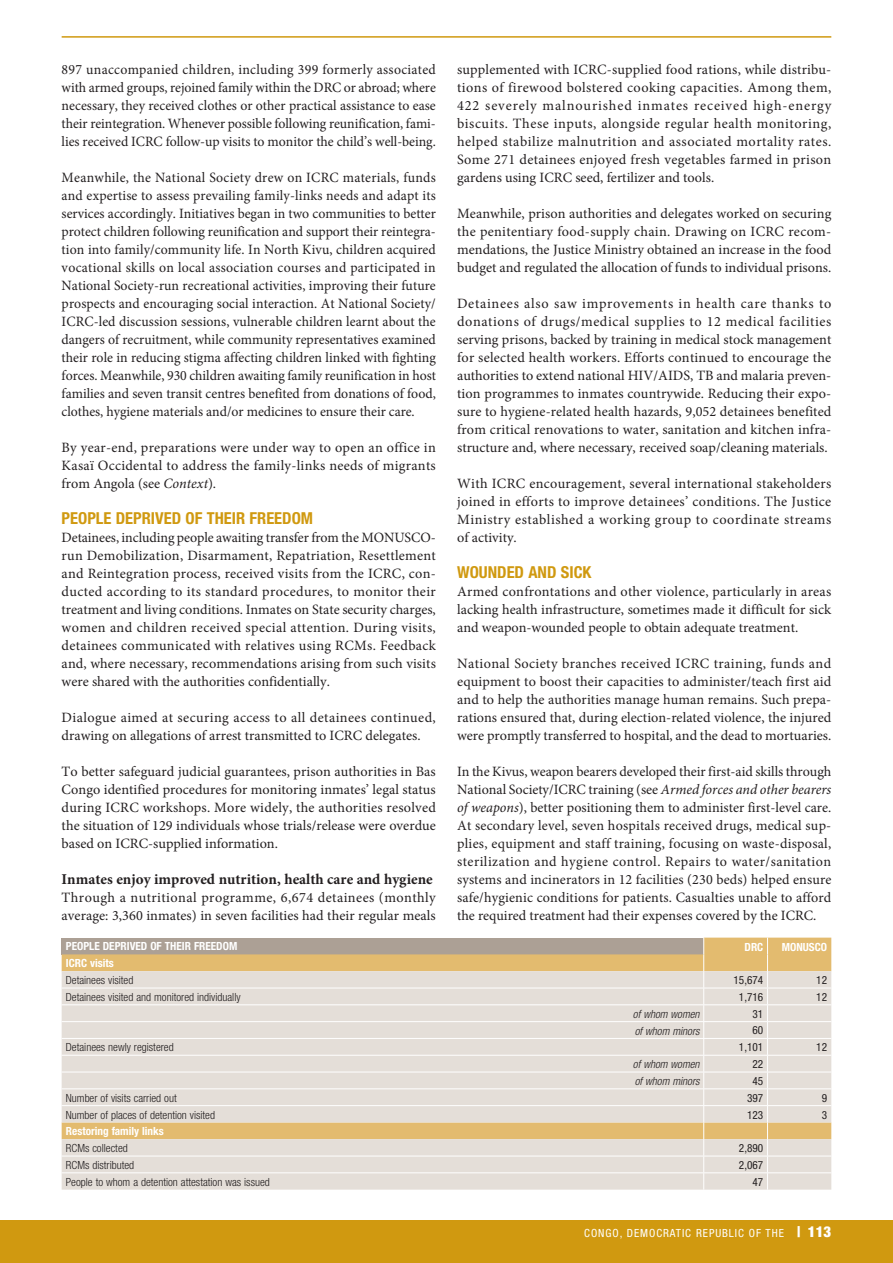
<style>
.page{position:relative;width:893px;height:1263px;background:#fff}
.page>*{position:absolute;margin:0;border:0;box-sizing:border-box;transform-origin:0 0}
.t1{font:700 condensed 16.5px "Helvetica Neue";color:#d09910}
.t2{font:700 15px "Minion Pro";color:#231f20}
.t3{font:14.25px/18px "Minion Pro";color:#231f20;text-align:justify}
.t4{font:300 condensed 11.25px "Helvetica Neue";color:#231f20}
.t5{font:700 condensed 11.25px "Helvetica Neue";color:#fff}
.t6{font:condensed 11.25px "Helvetica Neue";color:#231f20}
.t7{font:italic 300 condensed 11.25px "Helvetica Neue";color:#231f20}
.t8{font:condensed 11.25px "Helvetica Neue";letter-spacing:.085em;color:#fff}
.s1{font-style:italic}
.s2{font-weight:900;font-size:15px}
</style>
<div class="page">
<div style="left:0;top:1220px;width:893px;height:43px;background:#d09910"></div>
<hr style="left:62px;top:36px;width:769px;height:2px;background:#d09910">
<svg style="left:62px;top:938px;width:769px;height:33px;background:#ccaf7e"></svg>
<svg style="left:62px;top:971px;width:769px;height:219px;background:#e4dbd0"></svg>
<hr style="left:62px;top:988px;width:769px;height:1px;background:#fff">
<hr style="left:62px;top:1004px;width:769px;height:1px;background:#fff">
<hr style="left:62px;top:1021px;width:769px;height:1px;background:#fff">
<hr style="left:62px;top:1038px;width:769px;height:1px;background:#fff">
<hr style="left:62px;top:1055px;width:769px;height:1px;background:#fff">
<hr style="left:62px;top:1072px;width:769px;height:1px;background:#fff">
<hr style="left:62px;top:1088px;width:769px;height:1px;background:#fff">
<hr style="left:62px;top:1105px;width:769px;height:1px;background:#fff">
<hr style="left:62px;top:1156px;width:769px;height:1px;background:#fff">
<hr style="left:62px;top:1172px;width:769px;height:1px;background:#fff">
<svg style="left:703px;top:938px;width:1px;height:252px"></svg>
<svg style="left:767px;top:938px;width:1px;height:252px"></svg>
<p class="t3" style="left:62px;top:61px;width:376px">897 unaccompanied children, including 399 formerly associated with armed groups, rejoined family within the DRC or abroad; where necessary, they received clothes or other practical assistance to ease their reintegration. Whenever possible following reunification, fami&shy;lies received ICRC follow-up visits to monitor the child’s well-being.</p>
<p class="t3" style="left:62px;top:169px;width:376px">Meanwhile, the National Society drew on ICRC materials, funds and expertise to assess prevailing family-links needs and adapt its services accordingly. Initiatives began in two communities to better protect children following reunification and support their reintegra&shy;tion into family/community life. In North Kivu, children acquired vocational skills on local association courses and participated in National Society-run recreational activities, improving their future prospects and encouraging social interaction. At National Society/ ICRC-led discussion sessions, vulnerable children learnt about the dangers of recruitment, while community representatives examined their role in reducing stigma affecting children linked with fighting forces. Meanwhile, 930 children awaiting family reunification in host families and seven transit centres benefited from donations of food, clothes, hygiene materials and/or medicines to ensure their care.</p>
<p class="t3" style="left:62px;top:439px;width:376px">By year-end, preparations were under way to open an office in Kasaï Occidental to address the family-links needs of migrants from Angola (see <span class="s1">Context</span>).</p>
<p class="t1" style="left:62px;top:512px;width:253px">PEOPLE DEPRIVED OF THEIR FREEDOM</p>
<p class="t3" style="left:62px;top:529px;width:376px">Detainees, including people awaiting transfer from the MONUSCO&shy;run Demobilization, Disarmament, Repatriation, Resettlement and Reintegration process, received visits from the ICRC, con&shy;ducted according to its standard procedures, to monitor their treatment and living conditions. Inmates on State security charges, women and children received special attention. During visits, detainees communicated with relatives using RCMs. Feedback and, where necessary, recommendations arising from such visits were shared with the authorities confidentially.</p>
<p class="t3" style="left:62px;top:709px;width:376px">Dialogue aimed at securing access to all detainees continued, drawing on allegations of arrest transmitted to ICRC delegates.</p>
<p class="t3" style="left:62px;top:763px;width:376px">To better safeguard judicial guarantees, prison authorities in Bas Congo identified procedures for monitoring inmates’ legal status during ICRC workshops. More widely, the authorities resolved the situation of 129 individuals whose trials/release were overdue based on ICRC-supplied information.</p>
<p class="t2" style="left:62px;top:873px;width:373px">Inmates enjoy improved nutrition, health care and hygiene</p>
<p class="t3" style="left:62px;top:889px;width:376px">Through a nutritional programme, 6,674 detainees (monthly average: 3,360 inmates) in seven facilities had their regular meals</p>
<p class="t3" style="left:457px;top:61px;width:376px">supplemented with ICRC-supplied food rations, while distribu&shy;tions of firewood bolstered cooking capacities. Among them, 422 severely malnourished inmates received high-energy biscuits. These inputs, alongside regular health monitoring, helped stabilize malnutrition and associated mortality rates.<br>Some 271 detainees enjoyed fresh vegetables farmed in prison gardens using ICRC seed, fertilizer and tools.</p>
<p class="t3" style="left:457px;top:205px;width:376px">Meanwhile, prison authorities and delegates worked on securing the penitentiary food-supply chain. Drawing on ICRC recom&shy;mendations, the Justice Ministry obtained an increase in the food budget and regulated the allocation of funds to individual prisons.</p>
<p class="t3" style="left:457px;top:295px;width:376px">Detainees also saw improvements in health care thanks to donations of drugs/medical supplies to 12 medical facilities serving prisons, backed by training in medical stock management for selected health workers. Efforts continued to encourage the authorities to extend national HIV/AIDS, TB and malaria preven&shy;tion programmes to inmates countrywide. Reducing their expo&shy;sure to hygiene-related health hazards, 9,052 detainees benefited from critical renovations to water, sanitation and kitchen infra&shy;structure and, where necessary, received soap/cleaning materials.</p>
<p class="t3" style="left:457px;top:475px;width:376px">With ICRC encouragement, several international stakeholders joined in efforts to improve detainees’ conditions. The Justice Ministry established a working group to coordinate streams of activity.</p>
<p class="t1" style="left:457px;top:566px;width:136px">WOUNDED AND SICK</p>
<p class="t3" style="left:457px;top:583px;width:376px">Armed confrontations and other violence, particularly in areas lacking health infrastructure, sometimes made it difficult for sick and weapon-wounded people to obtain adequate treatment.</p>
<p class="t3" style="left:457px;top:655px;width:376px">National Society branches received ICRC training, funds and equipment to boost their capacities to administer/teach first aid and to help the authorities manage human remains. Such prepa&shy;rations ensured that, during election-related violence, the injured were promptly transferred to hospital, and the dead to mortuaries.</p>
<p class="t3" style="left:457px;top:763px;width:376px">In the Kivus, weapon bearers developed their first-aid skills through National Society/ICRC training (see <span class="s1">Armed forces and other bearers of weapons</span>), better positioning them to administer first-level care.<br>At secondary level, seven hospitals received drugs, medical sup&shy;plies, equipment and staff training, focusing on waste-disposal, sterilization and hygiene control. Repairs to water/sanitation systems and incinerators in 12 facilities (230 beds) helped ensure safe/hygienic conditions for patients. Casualties unable to afford the required treatment had their expenses covered by the ICRC.</p>
<p class="t5" style="left:66px;top:942px;width:173px">PEOPLE DEPRIVED OF THEIR FREEDOM</p>
<p class="t5" style="left:744px;top:942px;width:20px">DRC</p>
<p class="t5" style="left:782px;top:942px;width:47px">MONUSCO</p>
<p class="t5" style="left:66px;top:959px;width:49px">ICRC visits</p>
<p class="t4" style="left:66px;top:976px;width:69px">Detainees visited</p>
<p class="t6" style="left:734px;top:976px;width:31px">15,674</p>
<p class="t6" style="left:816px;top:976px;width:12px">12</p>
<p class="t4" style="left:66px;top:993px;width:176px">Detainees visited and monitored individually</p>
<p class="t6" style="left:739px;top:993px;width:26px">1,716</p>
<p class="t6" style="left:816px;top:993px;width:12px">12</p>
<p class="t7" style="left:633px;top:1010px;width:68px">of whom women</p>
<p class="t6" style="left:752px;top:1009px;width:12px">31</p>
<p class="t7" style="left:635px;top:1026px;width:66px">of whom minors</p>
<p class="t6" style="left:752px;top:1026px;width:12px">60</p>
<p class="t4" style="left:66px;top:1043px;width:109px">Detainees newly registered</p>
<p class="t6" style="left:739px;top:1043px;width:26px">1,101</p>
<p class="t6" style="left:816px;top:1043px;width:12px">12</p>
<p class="t7" style="left:633px;top:1060px;width:68px">of whom women</p>
<p class="t6" style="left:752px;top:1060px;width:12px">22</p>
<p class="t7" style="left:635px;top:1077px;width:66px">of whom minors</p>
<p class="t6" style="left:752px;top:1077px;width:12px">45</p>
<p class="t4" style="left:66px;top:1094px;width:112px">Number of visits carried out</p>
<p class="t6" style="left:747px;top:1093px;width:18px">397</p>
<p class="t6" style="left:822px;top:1093px;width:7px">9</p>
<p class="t4" style="left:66px;top:1111px;width:151px">Number of places of detention visited</p>
<p class="t6" style="left:747px;top:1110px;width:18px">123</p>
<p class="t6" style="left:822px;top:1110px;width:7px">3</p>
<p class="t5" style="left:66px;top:1127px;width:99px">Restoring family links</p>
<p class="t4" style="left:66px;top:1144px;width:63px">RCMs collected</p>
<p class="t6" style="left:739px;top:1144px;width:26px">2,890</p>
<p class="t4" style="left:66px;top:1161px;width:70px">RCMs distributed</p>
<p class="t6" style="left:739px;top:1161px;width:26px">2,067</p>
<p class="t4" style="left:66px;top:1178px;width:205px">People to whom a detention attestation was issued</p>
<p class="t6" style="left:752px;top:1178px;width:12px">47</p>
<p class="t8" style="left:584px;top:1229px;width:249px">CONGO, DEMOCRATIC REPUBLIC OF THE <span class="s2">| 113</span></p>
</div>
